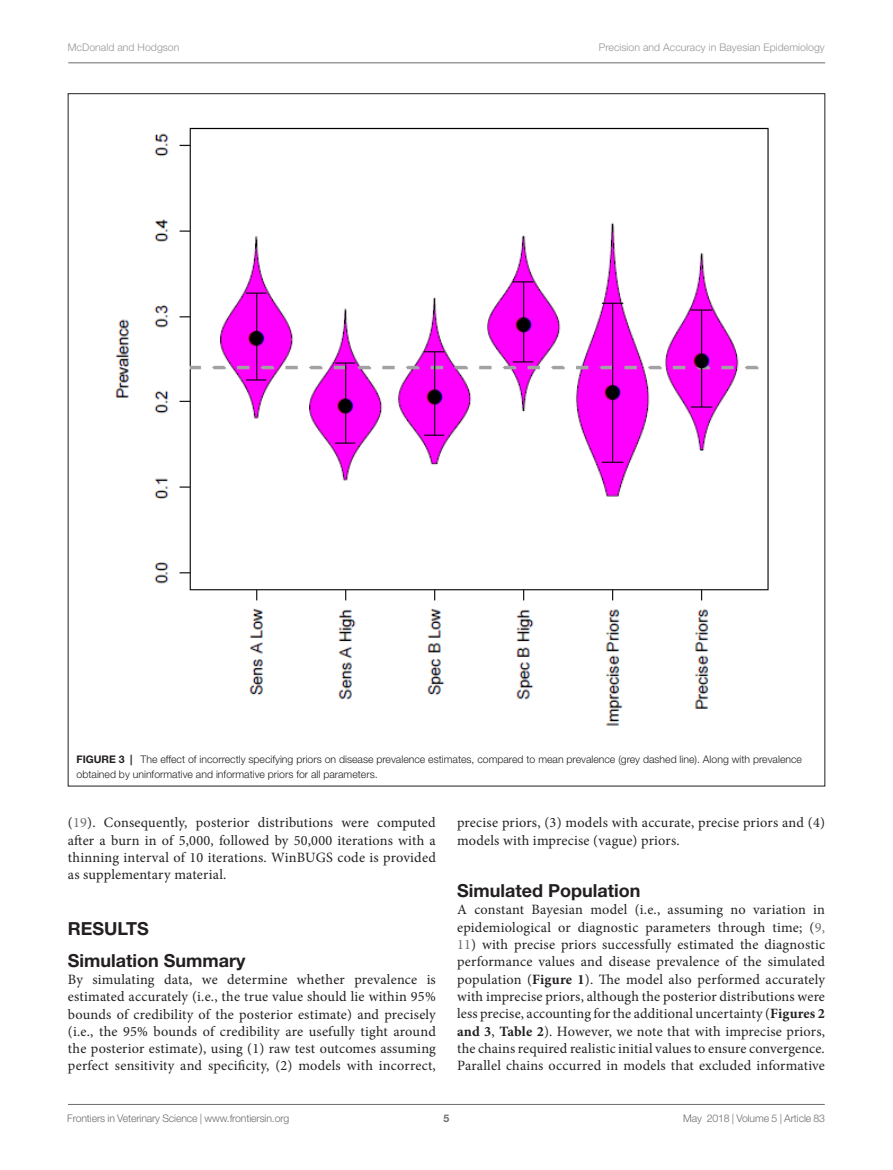
<style>
.page{position:relative;width:893px;height:1170px;background:#fff}
.page>*{position:absolute;margin:0;border:0;box-sizing:border-box;transform-origin:0 0}
.t1{font:700 18px/32.2px "Helvetica Neue LT Std";color:#231f20}
.t2{font:14.25px/17.4px "Minion Pro";letter-spacing:.015em;color:#231f20;text-align:justify}
.t3{font:300 10.5px/14.2px "Helvetica Neue LT Std";color:#231f20}
.t4{font:300 10.5px "Helvetica Neue LT Std";letter-spacing:-.015em;color:#6c6d70}
.t5{font:300 10.5px "Helvetica Neue LT Std";letter-spacing:.005em;color:#939598}
.t6{font:700 10.5px "Helvetica Neue LT Std";color:#6c6d70}
.s1{font-weight:700}
.s2{color:#6c6d70}
</style>
<div class="page">
<hr style="left:68px;top:63px;width:757px;height:1px;background:#6c6d70">
<hr style="left:68px;top:1104px;width:757px;height:1px;background:#6c6d70">
<img style="left:115px;top:127px;width:654px;height:599px">
<p class="t5" style="left:68px;top:41px;width:113px">McDonald and Hodgson</p>
<p class="t5" style="left:599px;top:41px;width:228px">Precision and Accuracy in Bayesian Epidemiology</p>
<p class="t3" style="left:77px;top:752px;width:727px"><span class="s1">FIG URE 3 |</span> The effect of incorrectly specifying priors on disease prevalence estimates, compared to mean prevalence (grey dashed line). Along with prevalence obtained by uninformative and informative priors for all parameters.</p>
<p class="t2" style="left:68px;top:814px;width:369px">(<span class="s2">19</span>). Consequently, posterior distributions were computed after a burn in of 5,000, followed by 50,000 iterations with a thinning interval of 10 iterations. WinBUGS code is provided as supplementary material.</p>
<p class="t1" style="left:68px;top:911px;width:179px">Results<br>Simulation Summary</p>
<p class="t2" style="left:68px;top:970px;width:369px">By simulating data, we determine whether prevalence is estimated accurately (i.e., the true value should lie within 95% bounds of credibility of the posterior estimate) and precisely (i.e., the 95% bounds of credibility are usefully tight around the posterior estimate), using (1) raw test outcomes assuming perfect sensitivity and specificity, (2) models with incorrect,</p>
<p class="t2" style="left:457px;top:814px;width:369px">precise priors, (3) models with accurate, precise priors and (4) models with imprecise (vague) priors.</p>
<p class="t1" style="left:457px;top:873px;width:185px">Simulated Population</p>
<p class="t2" style="left:457px;top:901px;width:369px">A constant Bayesian model (i.e., assuming no variation in epidemiological or diagnostic parameters through time; (<span class="s2">9,</span></p>
<p class="t2" style="left:457px;top:935px;width:369px"><span class="s2">11</span>) with precise priors successfully estimated the diagnostic performance values and disease prevalence of the simulated population (<span class="s1">Figure 1</span>). The model also performed accurately with imprecise priors, although the posterior distributions were less precise, accounting for the additional uncertainty (<span class="s1">Figures 2 and 3</span>, <span class="s1">Table 2</span>). However, we note that with imprecise priors, the chains required realistic initial values to ensure convergence.<br>Parallel chains occurred in models that excluded informative</p>
<p class="t4" style="left:67px;top:1111px;width:224px">Frontiers in Veterinary Science | www.frontiersin.org</p>
<p class="t6" style="left:443px;top:1111px;width:7px">5</p>
<p class="t4" style="left:683px;top:1111px;width:143px">May 2018 | Volume 5 | Article 83</p>
</div>
